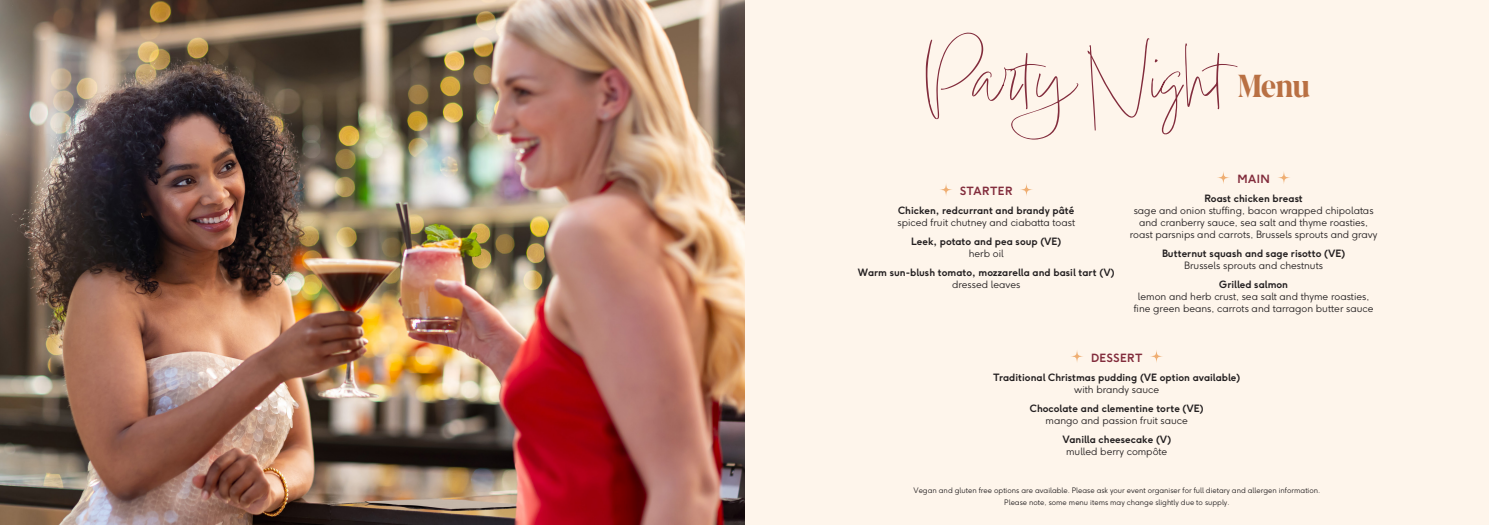
<style>
.page{position:relative;width:1489px;height:525px;background:#fff}
.page>*{position:absolute;margin:0;border:0;box-sizing:border-box;transform-origin:0 0}
.t1{font:300 33.62px "Marlide Display";color:#b97043}
.t2{font:700 11.25px "F37 Ginger";letter-spacing:.04em;color:#822c3c}
.t3{font:300 10px/12px "F37 Ginger";color:#231f20;text-align:center}
.t4{font:700 10px/12px "F37 Ginger";color:#231f20;text-align:center}
.t5{font:300 7.5px "F37 Ginger";color:#231f20}
.s1{font-weight:700}
.s2{font-weight:300}
</style>
<div class="page">
<div style="left:744px;top:0;width:744px;height:524px;background:#fef5eb"></div>
<img style="left:0;top:0;width:744px;height:524px">
<svg style="left:939px;top:183px;width:13px;height:13px"></svg>
<svg style="left:1019px;top:183px;width:14px;height:13px"></svg>
<svg style="left:1216px;top:171px;width:13px;height:13px"></svg>
<svg style="left:1277px;top:171px;width:13px;height:13px"></svg>
<svg style="left:1070px;top:349px;width:13px;height:14px"></svg>
<svg style="left:1149px;top:349px;width:13px;height:14px"></svg>
<svg style="left:925px;top:32px;width:312px;height:107px"></svg>
<p class="t1" style="left:1237px;top:61px;width:74px">Menu</p>
<p class="t2" style="left:1237px;top:174px;width:34px">MAIN</p>
<p class="t3" style="left:1129px;top:193px;width:249px"><span class="s1">Roast chicken breast<br></span>sage and onion stuffing, bacon wrapped chipolatas and cranberry sauce, sea salt and thyme roasties, roast parsnips and carrots, Brussels sprouts and gravy</p>
<p class="t4" style="left:1161px;top:248px;width:185px">Butternut squash and sage risotto (VE)<br><span class="s2">Brussels sprouts and chestnuts</span></p>
<p class="t3" style="left:1133px;top:279px;width:241px"><span class="s1">Grilled salmon<br></span>lemon and herb crust, sea salt and thyme roasties, fine green beans, carrots and tarragon butter sauce</p>
<p class="t2" style="left:1091px;top:352px;width:53px">DESSERT</p>
<p class="t4" style="left:993px;top:372px;width:249px">Traditional Christmas pudding (VE option available) <span class="s2">with brandy sauce</span></p>
<p class="t4" style="left:1029px;top:403px;width:175px">Chocolate and clementine torte (VE) <span class="s2">mango and passion fruit sauce</span></p>
<p class="t4" style="left:1062px;top:434px;width:110px">Vanilla cheesecake (V) <span class="s2">mulled berry compôte</span></p>
<p class="t2" style="left:960px;top:186px;width:54px">STARTER</p>
<p class="t3" style="left:897px;top:205px;width:179px;text-align:left"><span class="s1">Chicken, redcurrant and brandy pâté </span>spiced fruit chutney and ciabatta toast</p>
<p class="t4" style="left:911px;top:236px;width:152px">Leek, potato and pea soup (VE) <span class="s2">herb oil</span></p>
<p class="t4" style="left:858px;top:267px;width:258px">Warm sun-blush tomato, mozzarella and basil tart (V) <span class="s2">dressed leaves</span></p>
<p class="t5" style="left:913px;top:486px;width:408px">Vegan and gluten free options are available. Please ask your event organiser for full dietary and allergen information.</p>
<p class="t5" style="left:1004px;top:499px;width:227px">Please note, some menu items may change slightly due to supply.</p>
</div>
